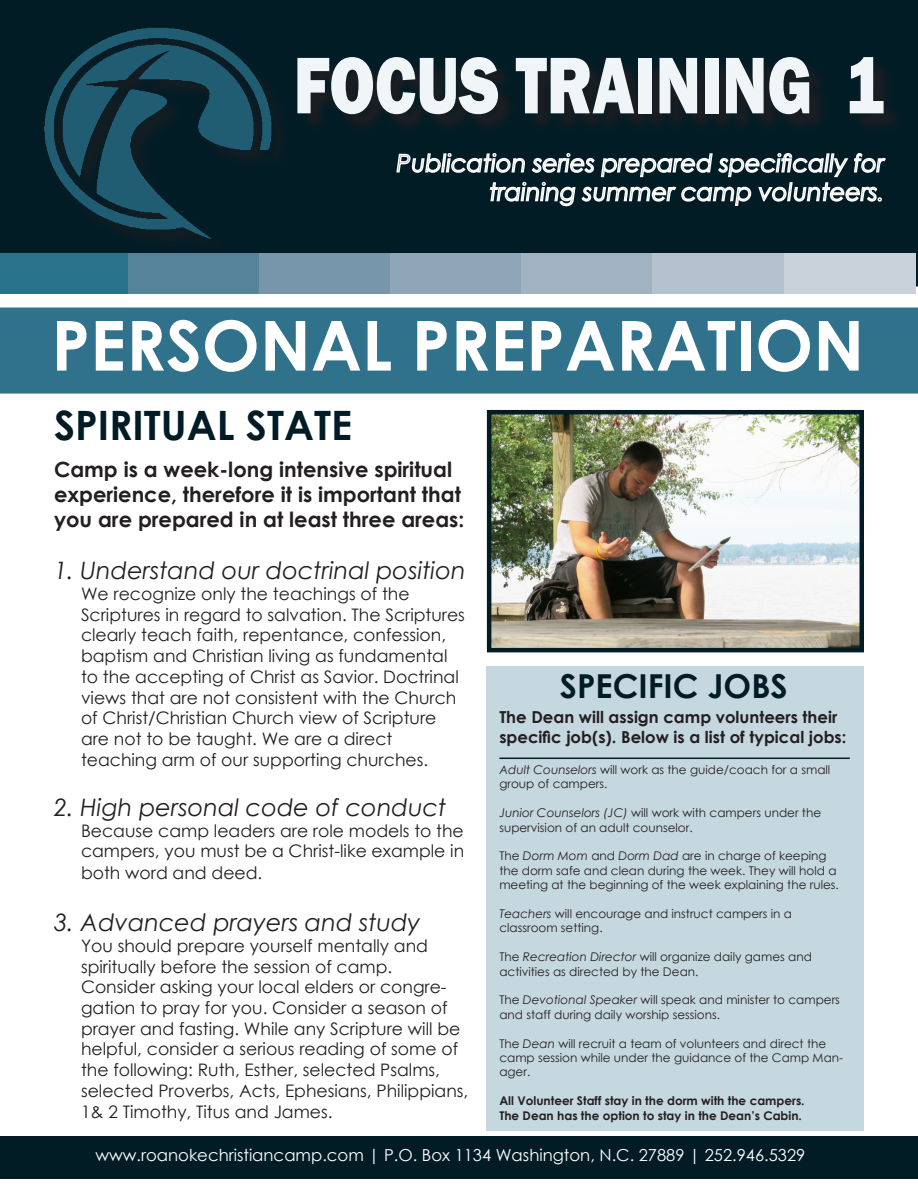
<style>
.page{position:relative;width:918px;height:1188px;background:#fff}
.page>*{position:absolute;margin:0;border:0;box-sizing:border-box;transform-origin:0 0}
.t1{font:800 83.1px "Franklin Gothic";color:#f0f5f7;scale:.79 1}
.t2{font:700 69px "Century Gothic";color:#fff}
.t3{font:700 40.5px "Century Gothic";color:#021c26}
.t4{font:700 33px "Century Gothic";color:#021c26}
.t5{font:italic 24px "Century Gothic";color:#231f20}
.t6{font:700 21px/25.2px "Century Gothic";color:#231f20}
.t7{font:17.25px/20.7px "Century Gothic";color:#231f20}
.t8{font:700 16.5px/19.8px "Century Gothic";color:#231f20}
.t9{font:16.5px "Century Gothic";color:#fff}
.t10{font:12px/14.4px "Century Gothic";color:#231f20}
.t11{font:700 12px "Century Gothic";color:#231f20}
.s1{font-style:italic}
</style>
<div class="page">
<div style="left:0;top:0;width:918px;height:286px;background:#021c26"></div>
<div style="left:300px;top:59px;width:602px;height:74px;background:#231f20;opacity:.75"></div>
<img style="left:14px;top:0;width:296px;height:254px">
<svg style="left:396px;top:135px;width:491px;height:72px;background:#32474f"></svg>
<div style="left:0;top:307px;width:918px;height:87px;background:#30728b"></div>
<img style="left:492px;top:415px;width:367px;height:232px">
<div style="left:487px;top:410px;width:377px;height:242px;border:4px solid #021c26"></div>
<div style="left:486px;top:666px;width:377px;height:465px;background:#c6d8df"></div>
<div style="left:0;top:1136px;width:918px;height:43px;background:#021c26"></div>
<hr style="left:499px;top:758px;width:351px;height:1px;background:#021c26">
<div style="left:0;top:254px;width:128px;height:40px;background:#28728c"></div>
<div style="left:128px;top:254px;width:131px;height:40px;background:#56839a"></div>
<div style="left:259px;top:254px;width:132px;height:40px;background:#7896ab"></div>
<div style="left:391px;top:254px;width:131px;height:40px;background:#8da5b6"></div>
<div style="left:522px;top:254px;width:131px;height:40px;background:#a1b3c2"></div>
<div style="left:653px;top:254px;width:131px;height:40px;background:#b4c1ce"></div>
<div style="left:784px;top:254px;width:131px;height:40px;background:#c9d2db"></div>
<p class="t1" style="left:294px;top:32px;width:749px">FOCUS TRAINING 1</p>
<p class="t2" style="left:51px;top:293px;width:814px">PERSONAL PREPARATION</p>
<p class="t3" style="left:54px;top:395px;width:300px">SPIRITUAL STATE</p>
<p class="t6" style="left:54px;top:456px;width:412px">Camp is a week-long intensive spiritual experience, therefore it is important that you are prepared in at least three areas:</p>
<p class="t5" style="left:54px;top:554px;width:413px">1. Understand our doctrinal position</p>
<p class="t7" style="left:81px;top:583px;width:330px">We recognize only the teachings of the</p>
<p class="t7" style="left:81px;top:604px;width:386px">Scriptures in regard to salvation. The Scriptures clearly teach faith, repentance, confession, baptism and Christian living as fundamental to the accepting of Christ as Savior. Doctrinal views that are not consistent with the Church of Christ/Christian Church view of Scripture are not to be taught. We are a direct</p>
<p class="t7" style="left:81px;top:749px;width:349px">teaching arm of our supporting churches.</p>
<p class="t5" style="left:54px;top:791px;width:394px">2. High personal code of conduct</p>
<p class="t7" style="left:81px;top:820px;width:385px;line-height:21.1px;text-align:justify">Because camp leaders are role models to the campers, you must be a Christ-like example in both word and deed.</p>
<p class="t5" style="left:54px;top:906px;width:368px">3. Advanced prayers and study</p>
<p class="t7" style="left:81px;top:935px;width:349px">You should prepare yourself mentally and</p>
<p class="t7" style="left:81px;top:956px;width:313px">spiritually before the session of camp.</p>
<p class="t7" style="left:81px;top:976px;width:389px">Consider asking your local elders or congre&shy;gation to pray for you. Consider a season of prayer and fasting. While any Scripture will be helpful, consider a serious reading of some of the following: Ruth, Esther, selected Psalms, selected Proverbs, Acts, Ephesians, Philippians,</p>
<p class="t7" style="left:81px;top:1101px;width:253px">1&amp; 2 Timothy, Titus and James.</p>
<p class="t4" style="left:560px;top:661px;width:229px">SPECIFIC JOBS</p>
<p class="t8" style="left:499px;top:707px;width:349px">The Dean will assign camp volunteers their specific job(s). Below is a list of typical jobs:</p>
<p class="t10" style="left:499px;top:762px;width:332px"><span class="s1">Adult Counselors</span> will work as the guide/coach for a small group of campers.</p>
<p class="t10" style="left:499px;top:806px;width:323px"><span class="s1">Junior Counselors (JC)</span> will work with campers under the supervision of an adult counselor.</p>
<p class="t10" style="left:499px;top:849px;width:341px">The <span class="s1">Dorm Mom</span> and <span class="s1">Dorm Dad</span> are in charge of keeping the dorm safe and clean during the week. They will hold a meeting at the beginning of the week explaining the rules.</p>
<p class="t10" style="left:499px;top:906px;width:294px"><span class="s1">Teachers</span> will encourage and instruct campers in a</p>
<p class="t10" style="left:499px;top:921px;width:105px">classroom setting.</p>
<p class="t10" style="left:499px;top:950px;width:314px">The <span class="s1">Recreation Director</span> will organize daily games and</p>
<p class="t10" style="left:499px;top:964px;width:201px">activities as directed by the Dean.</p>
<p class="t10" style="left:499px;top:993px;width:342px">The <span class="s1">Devotional Speaker</span> will speak and minister to campers and staff during daily worship sessions.</p>
<p class="t10" style="left:499px;top:1036px;width:345px">The <span class="s1">Dean</span> will recruit a team of volunteers and direct the camp session while under the guidance of the Camp Man&shy;ager.</p>
<p class="t11" style="left:499px;top:1092px;width:307px">All Volunteer Staff stay in the dorm with the campers.</p>
<p class="t11" style="left:499px;top:1106px;width:304px">The Dean has the option to stay in the Dean’s Cabin.</p>
<p class="t9" style="left:95px;top:1143px;width:711px">www.roanokechristiancamp.com | P.O. Box 1134 Washington, N.C. 27889 | 252.946.5329</p>
</div>
